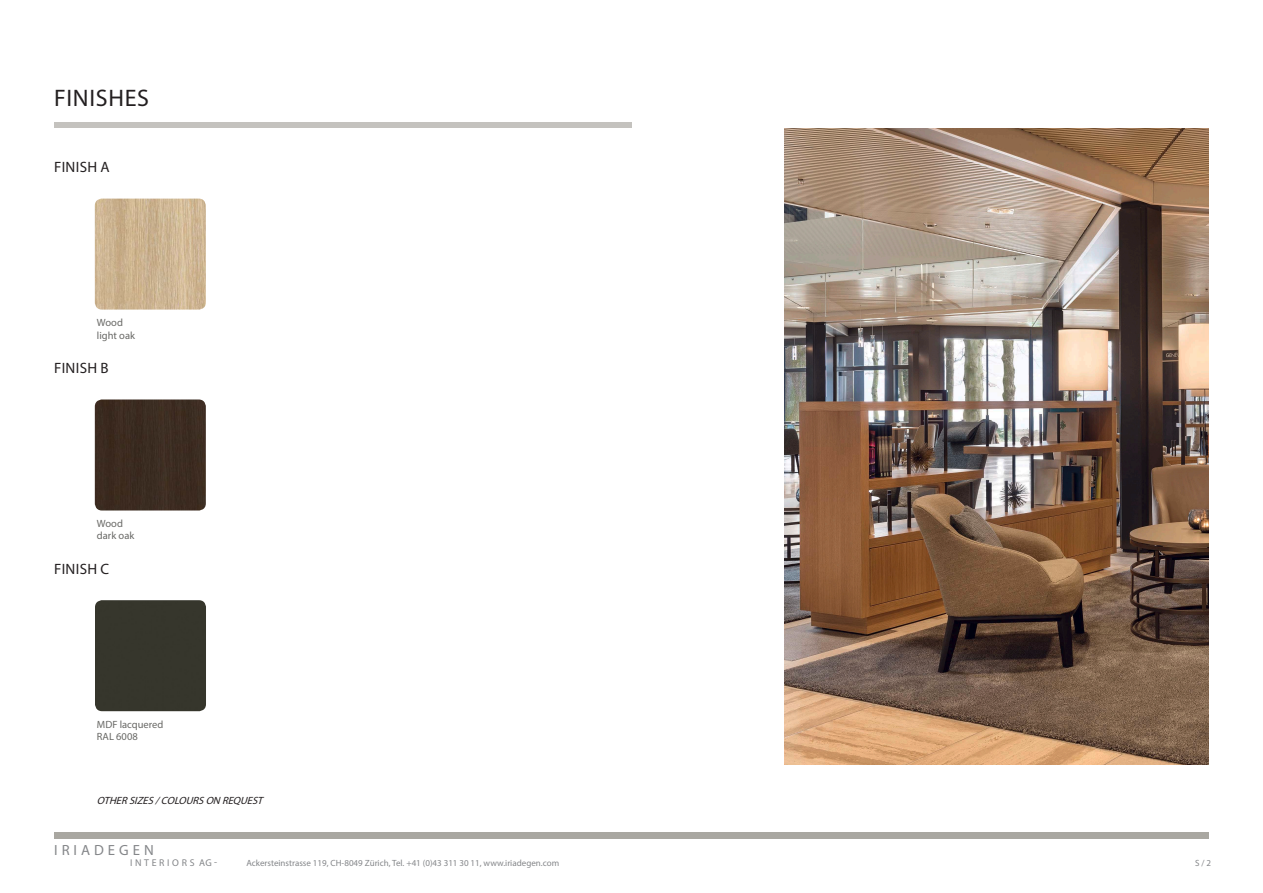
<style>
.page{position:relative;width:1263px;height:893px;background:#fff}
.page>*{position:absolute;margin:0;border:0;box-sizing:border-box;transform-origin:0 0}
.t1{font:24px "Myriad Pro";letter-spacing:.03em;color:#231f20}
.t2{font:15px "Myriad Pro";letter-spacing:.02em;color:#231f20}
.t3{font:14.7px "Myriad Pro";letter-spacing:.27em;color:#848689}
.t4{font:10.5px "Myriad Pro";color:#686865}
.t5{font:italic 10.5px "Myriad Pro";color:#231f20}
.t6{font:9.9px "Myriad Pro";letter-spacing:.27em;color:#848689}
.SCHRIFT_UNTER_BALKEN{font:9px "Myriad Pro";color:#848689}
</style>
<div class="page">
<div style="left:54px;top:832px;width:1155px;height:7px;background:#a9a7a1"></div>
<img style="left:785px;top:129px;width:424px;height:635px">
<div style="left:54px;top:122px;width:577px;height:6px;background:#c4c2be"></div>
<div style="left:95px;top:600px;width:111px;height:111px;background:#36362c"></div>
<img style="left:95px;top:199px;width:111px;height:111px">
<div style="left:95px;top:399px;width:111px;height:111px;background:#3c2b21"></div>
<p class="t1" style="left:54px;top:84px;width:97px">FINISHES</p>
<p class="t2" style="left:54px;top:158px;width:57px">FINISH A</p>
<p class="t4" style="left:97px;top:316px;width:27px">Wood</p>
<p class="t4" style="left:97px;top:329px;width:40px">light oak</p>
<p class="t2" style="left:54px;top:359px;width:56px">FINISH B</p>
<p class="t4" style="left:97px;top:517px;width:27px">Wood</p>
<p class="t4" style="left:97px;top:529px;width:39px">dark oak</p>
<p class="t2" style="left:54px;top:559px;width:57px">FINISH C</p>
<p class="t4" style="left:97px;top:718px;width:68px">MDF lacquered</p>
<p class="t4" style="left:97px;top:730px;width:42px">RAL 6008</p>
<p class="t5" style="left:97px;top:794px;width:170px">OTHERSIZES/COLOURSON REQUEST</p>
<h3 class="t3" style="left:54px;top:841px;width:101px">IRIADEGEN</h3>
<p class="t6" style="left:130px;top:857px;width:88px">INTERIORS AG -</p>
<p class="SCHRIFT_UNTER_BALKEN" style="left:246px;top:857px;width:314px">Ackersteinstrasse 119, CH-8049 Zürich, Tel. +41 (0)43 311 30 11, www.iriadegen.com</p>
<p class="SCHRIFT_UNTER_BALKEN" style="left:1195px;top:857px;width:17px">S / 2</p>
</div>
